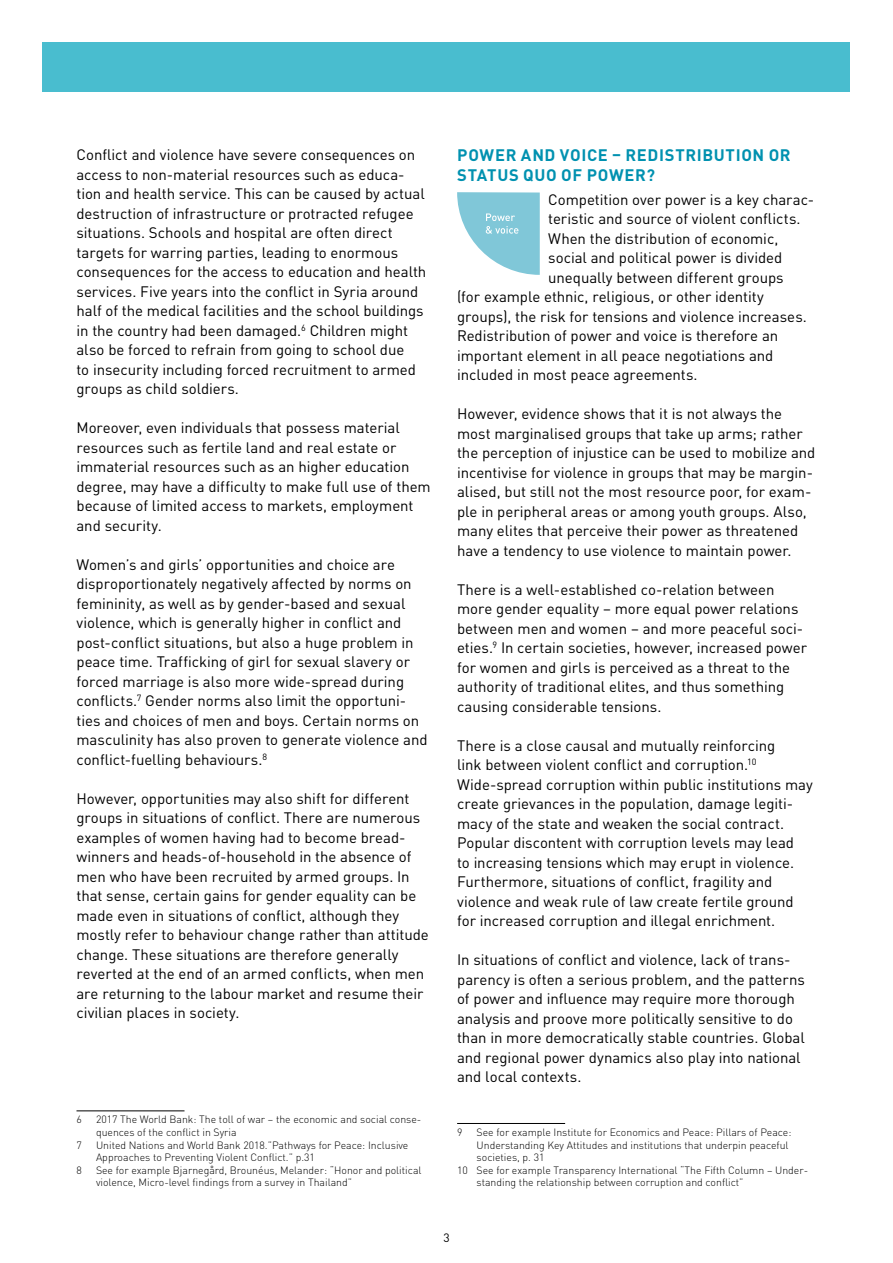
<style>
.page{position:relative;width:893px;height:1263px;background:#fff}
.page>*{position:absolute;margin:0;border:0;box-sizing:border-box;transform-origin:0 0}
.t1{font:700 16.5px/19.5px "DIN Pro";letter-spacing:.04em;color:#0091b0}
.t2{font:15px/19.5px "DIN Pro";letter-spacing:-.005em;color:#000}
.t3{font:12px "DIN Pro";color:#000}
.t4{font:300 10.5px/12.6px "DIN Pro";color:#000}
</style>
<div class="page">
<div style="left:43px;top:43px;width:807px;height:49px;background:#49bdcf"></div>
<hr style="left:76px;top:1110px;width:108px;height:1px;background:#000">
<hr style="left:457px;top:1123px;width:108px;height:1px;background:#000">
<svg style="left:457px;top:192px;width:83px;height:83px"></svg>
<p class="t2" style="left:76px;top:144px;width:351px">Conflict and violence have severe consequences on access to non-material resources such as educa&shy;tion and health service. This can be caused by actual destruction of infrastructure or protracted refugee situations. Schools and hospital are often direct targets for warring parties, leading to enormous consequences for the access to education and health services. Five years into the conflict in Syria around half of the medical facilities and the school buildings in the country had been damaged.<sup>6</sup> Children might also be forced to refrain from going to school due<br>to insecurity including forced recruitment to armed groups as child soldiers.</p>
<p class="t2" style="left:76px;top:417px;width:356px">Moreover, even individuals that possess material resources such as fertile land and real estate or immaterial resources such as an higher education degree, may have a difficulty to make full use of them because of limited access to markets, employment and security.</p>
<p class="t2" style="left:76px;top:554px;width:353px">Women’s and girls’ opportunities and choice are disproportionately negatively affected by norms on femininity, as well as by gender-based and sexual violence, which is generally higher in conflict and post-conflict situations, but also a huge problem in peace time. Trafficking of girl for sexual slavery or forced marriage is also more wide-spread during conflicts.<sup>7</sup> Gender norms also limit the opportuni&shy;ties and choices of men and boys. Certain norms on masculinity has also proven to generate violence and conflict-fuelling behaviours.<sup>8</sup></p>
<p class="t2" style="left:76px;top:788px;width:354px">However, opportunities may also shift for different groups in situations of conflict. There are numerous examples of women having had to become bread&shy;winners and heads-of-household in the absence of men who have been recruited by armed groups. In that sense, certain gains for gender equality can be made even in situations of conflict, although they mostly refer to behaviour change rather than attitude change. These situations are therefore generally reverted at the end of an armed conflicts, when men are returning to the labour market and resume their civilian places in society.</p>
<p class="t4" style="left:76px;top:1113px;width:7px">6</p>
<p class="t4" style="left:96px;top:1113px;width:327px">2017 The World Bank: The toll of war – the economic and social conse&shy;quences of the conflict in Syria</p>
<p class="t4" style="left:76px;top:1138px;width:7px">7</p>
<p class="t4" style="left:96px;top:1138px;width:314px">United Nations and World Bank 2018.”Pathways for Peace: Inclusive<br>Approaches to Preventing Violent Conflict.” p.31</p>
<p class="t4" style="left:76px;top:1163px;width:7px">8</p>
<p class="t4" style="left:96px;top:1163px;width:327px">See for example Bjarnegård, Brounéus, Melander: “Honor and political violence, Micro-level findings from a survey in Thailand”</p>
<p class="t1" style="left:457px;top:145px;width:335px">POWER AND VOICE – REDISTRIBUTION OR<br>STATUS QUO OF POWER?</p>
<p class="t2" style="left:548px;top:189px;width:267px">Competition over power is a key charac-</p>
<p class="t2" style="left:548px;top:208px;width:254px">teristic and source of violent conflicts.</p>
<p class="t2" style="left:548px;top:228px;width:232px">When the distribution of economic,</p>
<p class="t2" style="left:548px;top:247px;width:236px">social and political power is divided</p>
<p class="t2" style="left:548px;top:267px;width:237px">unequally between different groups</p>
<p class="t2" style="left:457px;top:286px;width:308px">(for example ethnic, religious, or other identity</p>
<p class="t2" style="left:457px;top:306px;width:351px">groups), the risk for tensions and violence increases.</p>
<p class="t2" style="left:457px;top:325px;width:323px">Redistribution of power and voice is therefore an</p>
<p class="t2" style="left:457px;top:345px;width:318px">important element in all peace negotiations and</p>
<p class="t2" style="left:457px;top:364px;width:242px">included in most peace agreements.</p>
<p class="t2" style="left:457px;top:403px;width:360px">However, evidence shows that it is not always the most marginalised groups that take up arms; rather the perception of injustice can be used to mobilize and incentivise for violence in groups that may be margin&shy;alised, but still not the most resource poor, for exam&shy;ple in peripheral areas or among youth groups. Also, many elites that perceive their power as threatened have a tendency to use violence to maintain power.</p>
<p class="t2" style="left:457px;top:579px;width:351px">There is a well-established co-relation between more gender equality – more equal power relations between men and women – and more peaceful soci&shy;eties.<sup>9</sup> In certain societies, however, increased power for women and girls is perceived as a threat to the authority of traditional elites, and thus something causing considerable tensions.</p>
<p class="t2" style="left:457px;top:735px;width:357px">There is a close causal and mutually reinforcing<br>link between violent conflict and corruption.<sup>10<br></sup>Wide-spread corruption within public institutions may create grievances in the population, damage legiti&shy;macy of the state and weaken the social contract.<br>Popular discontent with corruption levels may lead<br>to increasing tensions which may erupt in violence.<br>Furthermore, situations of conflict, fragility and violence and weak rule of law create fertile ground for increased corruption and illegal enrichment.</p>
<p class="t2" style="left:457px;top:949px;width:349px">In situations of conflict and violence, lack of trans&shy;parency is often a serious problem, and the patterns of power and influence may require more thorough analysis and proove more politically sensitive to do than in more democratically stable countries. Global and regional power dynamics also play into national and local contexts.</p>
<p class="t4" style="left:457px;top:1125px;width:7px">9</p>
<p class="t4" style="left:477px;top:1125px;width:316px">See for example Institute for Economics and Peace: Pillars of Peace:</p>
<p class="t4" style="left:477px;top:1138px;width:313px">Understanding Key Attitudes and institutions that underpin peaceful</p>
<p class="t4" style="left:477px;top:1151px;width:69px">societies, p. 31</p>
<p class="t4" style="left:457px;top:1163px;width:353px">10 See for example Transparency International “The Fifth Column – Under-</p>
<p class="t4" style="left:477px;top:1176px;width:269px">standing the relationship between corruption and conflict”</p>
<p class="t3" style="left:443px;top:1230px;width:8px">3</p>
</div>
